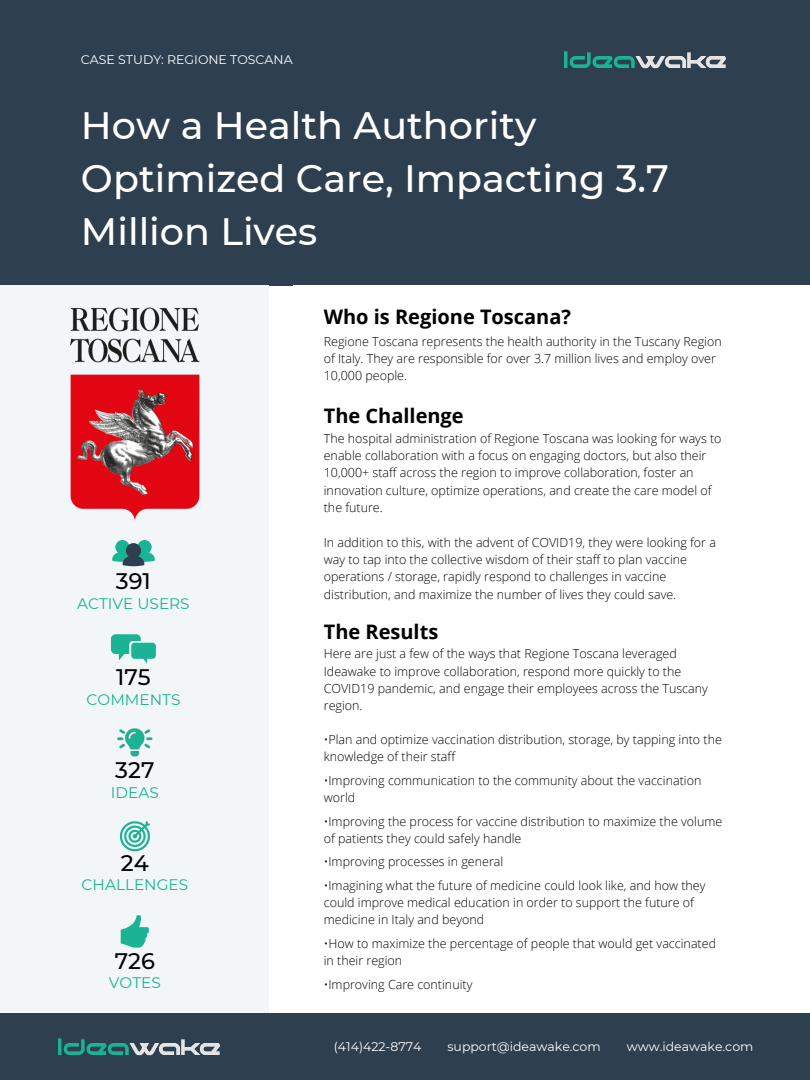
<style>
.page{position:relative;width:810px;height:1080px;background:#fff}
.page>*{position:absolute;margin:0;border:0;box-sizing:border-box;transform-origin:0 0}
.t1{font:500 38.12px/53px "Montserrat";color:#fff}
.t2{font:500 22.44px "Montserrat";color:#000}
.t3{font:700 20px "Open Sans";color:#000}
.t4{font:15.31px "Montserrat";color:#1ab394}
.t5{font:300 12.5px/17.4px "Open Sans";color:#000}
.t6{font:12.5px "Montserrat";color:#fff}
</style>
<div class="page">
<div style="left:0;top:0;width:810px;height:285px;background:#2e4050"></div>
<img style="left:564px;top:51px;width:162px;height:18px">
<div style="left:0;top:1013px;width:810px;height:67px;background:#2e4050"></div>
<img style="left:58px;top:1038px;width:162px;height:18px">
<div style="left:0;top:286px;width:268px;height:727px;background:#f3f6f9"></div>
<svg style="left:112px;top:540px;width:43px;height:26px"></svg>
<svg style="left:111px;top:634px;width:45px;height:29px"></svg>
<img style="left:70px;top:307px;width:130px;height:214px">
<svg style="left:120px;top:821px;width:30px;height:30px"></svg>
<svg style="left:121px;top:915px;width:28px;height:33px"></svg>
<img style="left:117px;top:728px;width:36px;height:29px">
<p class="t6" style="left:81px;top:52px;width:213px">CASE STUDY: REGIONE TOSCANA</p>
<p class="t1" style="left:81px;top:99px;width:589px">How a Health Authority<br>Optimized Care, Impacting 3.7<br>Million Lives</p>
<p class="t2" style="left:116px;top:568px;width:36px">391</p>
<p class="t4" style="left:77px;top:594px;width:114px">ACTIVE USERS</p>
<p class="t2" style="left:116px;top:663px;width:36px">175</p>
<p class="t4" style="left:87px;top:690px;width:95px">COMMENTS</p>
<p class="t2" style="left:115px;top:756px;width:41px">327</p>
<p class="t4" style="left:111px;top:783px;width:49px">IDEAS</p>
<p class="t2" style="left:121px;top:849px;width:29px">24</p>
<p class="t4" style="left:82px;top:876px;width:108px">CHALLENGES</p>
<p class="t2" style="left:115px;top:947px;width:42px">726</p>
<p class="t4" style="left:109px;top:974px;width:53px">VOTES</p>
<p class="t3" style="left:324px;top:303px;width:249px">Who is Regione Toscana?</p>
<p class="t5" style="left:324px;top:332px;width:400px">Regione Toscana represents the health authority in the Tuscany Region of Italy. They are responsible for over 3.7 million lives and employ over<br>10,000 people.</p>
<p class="t3" style="left:324px;top:402px;width:141px">The Challenge</p>
<p class="t5" style="left:324px;top:429px;width:399px">The hospital administration of Regione Toscana was looking for ways to enable collaboration with a focus on engaging doctors, but also their 10,000+ staff across the region to improve collaboration, foster an innovation culture, optimize operations, and create the care model of the future.</p>
<p class="t5" style="left:324px;top:533px;width:394px">In addition to this, with the advent of COVID19, they were looking for a way to tap into the collective wisdom of their staff to plan vaccine operations / storage, rapidly respond to challenges in vaccine distribution, and maximize the number of lives they could save.</p>
<p class="t3" style="left:324px;top:617px;width:116px">The Results</p>
<p class="t5" style="left:324px;top:645px;width:386px;line-height:17.1px">Here are just a few of the ways that Regione Toscana leveraged Ideawake to improve collaboration, respond more quickly to the COVID19 pandemic, and engage their employees across the Tuscany region.</p>
<p class="t5" style="left:324px;top:730px;width:400px;line-height:17.1px">•Plan and optimize vaccination distribution, storage, by tapping into the knowledge of their staff</p>
<p class="t5" style="left:324px;top:771px;width:379px;line-height:17.1px">•Improving communication to the community about the vaccination world</p>
<p class="t5" style="left:324px;top:812px;width:400px;line-height:17.1px">•Improving the process for vaccine distribution to maximize the volume of patients they could safely handle</p>
<p class="t5" style="left:324px;top:853px;width:181px">•Improving processes in general</p>
<p class="t5" style="left:324px;top:877px;width:383px;line-height:17.1px">•Imagining what the future of medicine could look like, and how they could improve medical education in order to support the future of medicine in Italy and beyond</p>
<p class="t5" style="left:324px;top:935px;width:394px;line-height:17.1px">•How to maximize the percentage of people that would get vaccinated in their region</p>
<p class="t5" style="left:324px;top:975px;width:150px">•Improving Care continuity</p>
<p class="t6" style="left:334px;top:1039px;width:89px">(414)422-8774</p>
<p class="t6" style="left:447px;top:1039px;width:155px">support@ideawake.com</p>
<p class="t6" style="left:627px;top:1039px;width:128px">www.ideawake.com</p>
</div>
